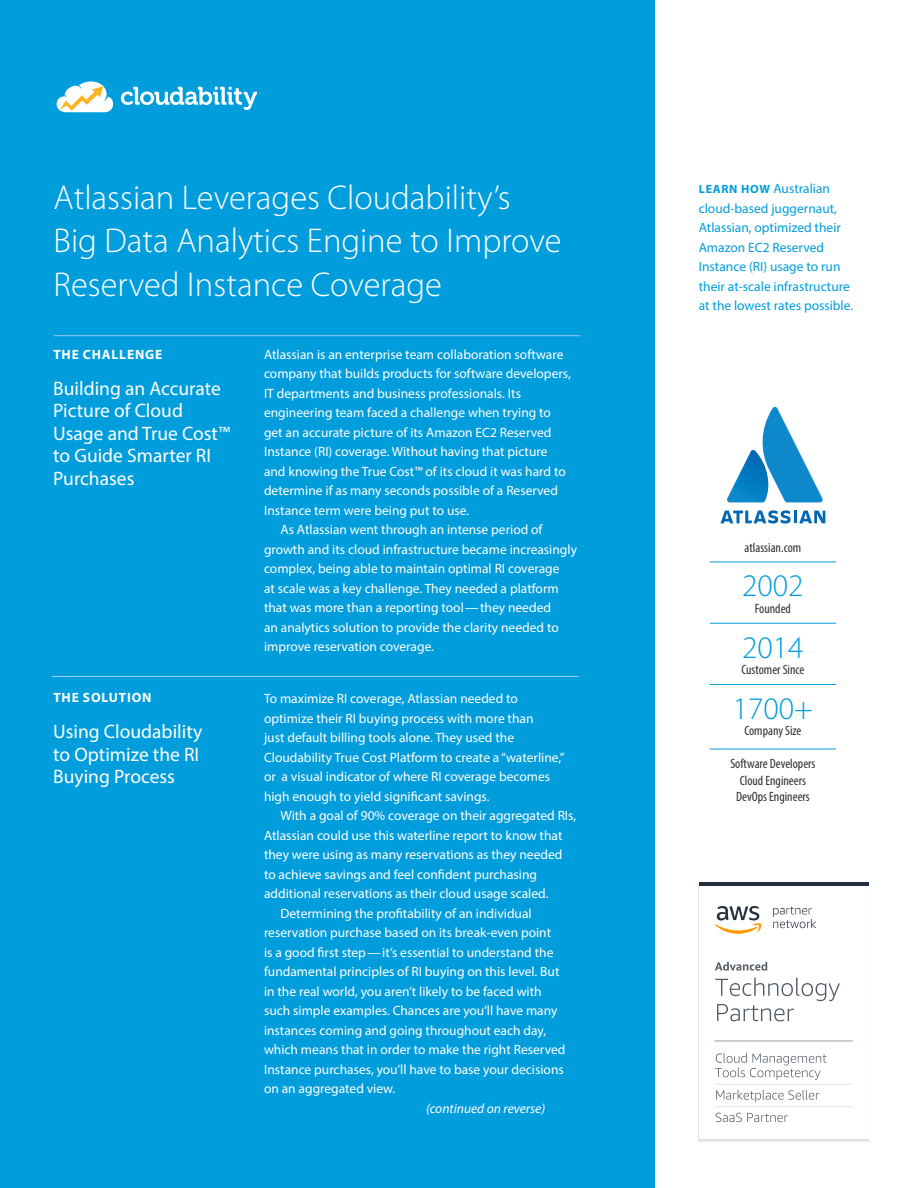
<style>
.page{position:relative;width:918px;height:1188px;background:#fff}
.page>*{position:absolute;margin:0;border:0;box-sizing:border-box;transform-origin:0 0}
.t1{font:300 34.5px/43.5px "Myriad Pro";color:#fff}
.t2{font:300 31.5px "Myriad Pro";color:#009ddc}
.Lead_in_Large_Text{font:19.5px/22.5px "Myriad Pro";color:#fff}
.Body_Text{font:13.5px/19.5px "Myriad Pro";color:#fff}
.t3{font:13.5px/19.5px "Myriad Pro";color:#009ddc}
.company_info{font:condensed 13.5px "Myriad Pro";color:#312f30}
.A-head_White{font:700 13.5px "Myriad Pro";letter-spacing:.06em;color:#fff}
.t4{font:italic 13.5px "Myriad Pro";color:#fff}
.s1{font-weight:700;font-size:12px}
</style>
<div class="page">
<div style="left:0;top:0;width:654px;height:1188px;background:#009ddc"></div>
<svg style="left:121px;top:87px;width:136px;height:23px"></svg>
<svg style="left:56px;top:81px;width:57px;height:31px"></svg>
<hr style="left:52px;top:676px;width:527px;height:1px;background:#9bcdee">
<hr style="left:54px;top:335px;width:526px;height:1px;background:#9bcdee">
<hr style="left:710px;top:562px;width:126px;height:1px;background:#009ddc">
<hr style="left:710px;top:623px;width:126px;height:1px;background:#009ddc">
<hr style="left:710px;top:684px;width:126px;height:1px;background:#009ddc">
<hr style="left:710px;top:749px;width:126px;height:1px;background:#009ddc">
<svg style="left:727px;top:407px;width:96px;height:95px"></svg>
<svg style="left:720px;top:510px;width:105px;height:14px"></svg>
<hr style="left:699px;top:1139px;width:169px;height:1px;background:#dcdcdc">
<hr style="left:699px;top:1140px;width:169px;height:1px;background:#e2e2e2">
<hr style="left:699px;top:1141px;width:169px;height:1px;background:#ebebeb">
<hr style="left:699px;top:1142px;width:169px;height:1px;background:#f1f1f1">
<div style="left:699px;top:882px;width:169px;height:5px;background:#242f3d"></div>
<svg style="left:715px;top:906px;width:47px;height:28px"></svg>
<svg style="left:773px;top:906px;width:43px;height:22px"></svg>
<svg style="left:715px;top:962px;width:52px;height:9px"></svg>
<svg style="left:715px;top:978px;width:125px;height:43px"></svg>
<hr style="left:715px;top:1041px;width:137px;height:1px;background:#91a2a3">
<svg style="left:715px;top:1053px;width:112px;height:27px"></svg>
<hr style="left:715px;top:1084px;width:137px;height:1px;background:#e5e9e9">
<svg style="left:716px;top:1090px;width:103px;height:12px"></svg>
<hr style="left:715px;top:1106px;width:137px;height:1px;background:#e5e9e9">
<svg style="left:716px;top:1113px;width:72px;height:9px"></svg>
<p class="t1" style="left:54px;top:176px;width:509px">Atlassian Leverages Cloudability’s<br>Big Data Analytics Engine to Improve<br>Reserved Instance Coverage</p>
<p class="A-head_White" style="left:53px;top:346px;width:111px">THE CHALLENGE</p>
<p class="Lead_in_Large_Text" style="left:53px;top:377px;width:178px">Building an Accurate<br>Picture of Cloud<br>Usage and True Cost™ to Guide Smarter RI<br>Purchases</p>
<p class="A-head_White" style="left:53px;top:689px;width:100px">THE SOLUTION</p>
<p class="Lead_in_Large_Text" style="left:53px;top:720px;width:151px">Using Cloudability to Optimize the RI<br>Buying Process</p>
<p class="Body_Text" style="left:264px;top:344px;width:308px">Atlassian is an enterprise team collaboration software company that builds products for software developers, IT departments and business professionals. Its engineering team faced a challenge when trying to get an accurate picture of its Amazon EC2 Reserved Instance (RI) coverage. Without having that picture and knowing the True Cost™ of its cloud it was hard to determine if as many seconds possible of a Reserved Instance term were being put to use.</p>
<p class="Body_Text" style="left:264px;top:520px;width:315px;text-indent:16px">As Atlassian went through an intense period of growth and its cloud infrastructure became increasingly complex, being able to maintain optimal RI coverage<br>at scale was a key challenge. They needed a platform that was more than a reporting tool—they needed<br>an analytics solution to provide the clarity needed to improve reservation coverage.</p>
<p class="Body_Text" style="left:264px;top:689px;width:302px">To maximize RI coverage, Atlassian needed to optimize their RI buying process with more than<br>just default billing tools alone. They used the Cloudability True Cost Platform to create a “waterline,” or a visual indicator of where RI coverage becomes high enough to yield significant savings.</p>
<p class="Body_Text" style="left:264px;top:806px;width:314px;text-indent:16px">With a goal of 90% coverage on their aggregated RIs, Atlassian could use this waterline report to know that they were using as many reservations as they needed to achieve savings and feel confident purchasing additional reservations as their cloud usage scaled.</p>
<p class="Body_Text" style="left:264px;top:903px;width:303px;text-indent:16px">Determining the profitability of an individual reservation purchase based on its break-even point<br>is a good first step —it’s essential to understand the fundamental principles of RI buying on this level. But in the real world, you aren’t likely to be faced with such simple examples. Chances are you’ll have many instances coming and going throughout each day, which means that in order to make the right Reserved Instance purchases, you’ll have to base your decisions on an aggregated view.</p>
<p class="t4" style="left:426px;top:1100px;width:121px">(continued on reverse)</p>
<p class="t3" style="left:699px;top:179px;width:156px"><span class="s1">LEARN HOW</span> Australian cloud-based juggernaut,<br>Atlassian, optimized their<br>Amazon EC2 Reserved<br>Instance (RI) usage to run their at-scale infrastructure at the lowest rates possible.</p>
<p class="company_info" style="left:745px;top:539px;width:58px">atlassian.com</p>
<p class="t2" style="left:742px;top:569px;width:63px">2002</p>
<p class="company_info" style="left:755px;top:600px;width:38px">Founded</p>
<p class="t2" style="left:742px;top:630px;width:63px">2014</p>
<p class="company_info" style="left:741px;top:661px;width:65px">Customer Since</p>
<p class="t2" style="left:733px;top:691px;width:82px">1700+</p>
<p class="company_info" style="left:744px;top:722px;width:59px">Company Size</p>
<p class="company_info" style="left:730px;top:755px;width:87px">Software Developers</p>
<p class="company_info" style="left:740px;top:772px;width:68px">Cloud Engineers</p>
<p class="company_info" style="left:736px;top:788px;width:75px">DevOps Engineers</p>
</div>
